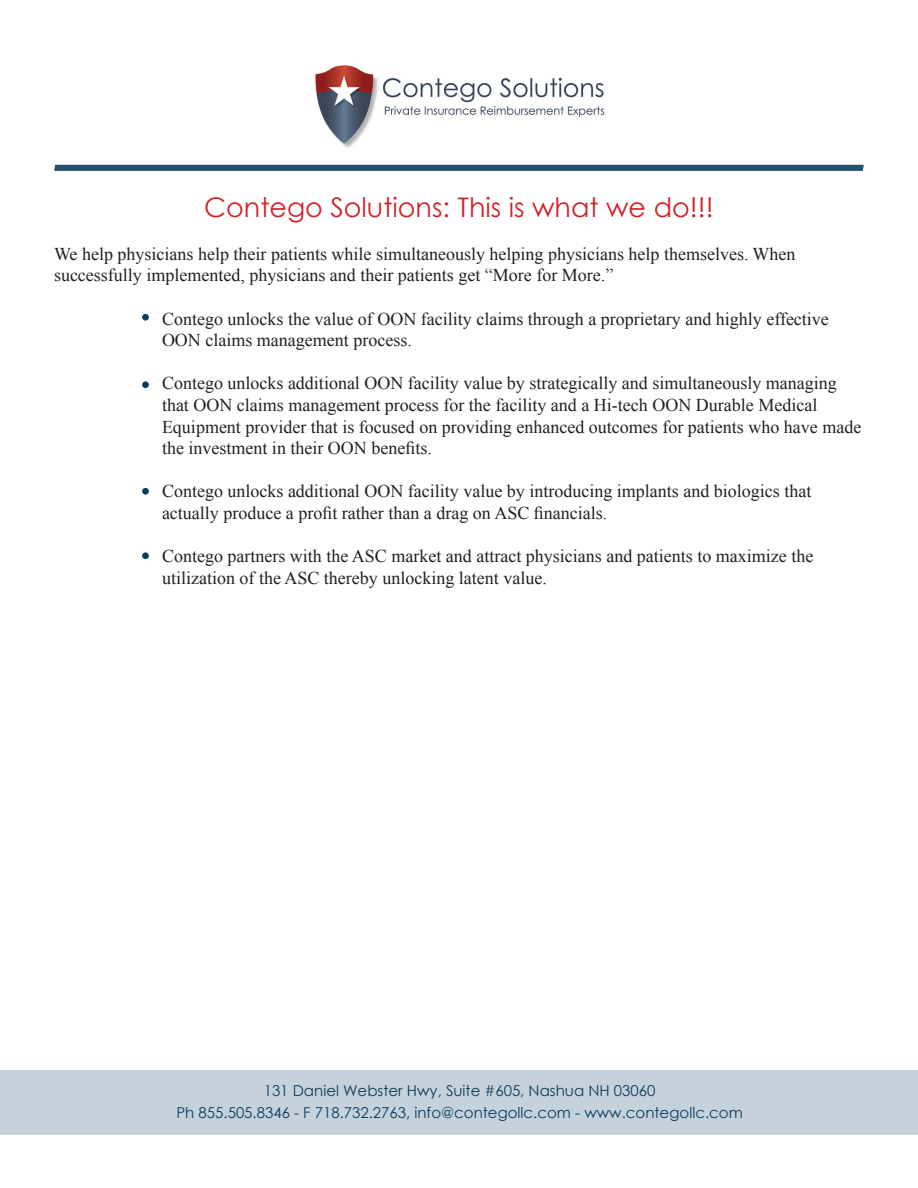
<style>
.page{position:relative;width:918px;height:1188px;background:#fff}
.page>*{position:absolute;margin:0;border:0;box-sizing:border-box;transform-origin:0 0}
.t1{font:27px "Century Gothic";color:#d1232a}
.t2{font:18px/21.6px "Times New Roman";color:#231f20}
.t3{font:15px "Century Gothic";color:#0a3d5d}
</style>
<div class="page">
<div style="left:0;top:1070px;width:918px;height:64px;background:#c5d2dc"></div>
<svg style="left:54px;top:165px;width:810px;height:6px;background:#265370"></svg>
<img style="left:315px;top:65px;width:290px;height:83px">
<div style="left:142px;top:314px;width:7px;height:7px;background:#0a3d5d;border-radius:50%"></div>
<div style="left:142px;top:381px;width:7px;height:7px;background:#0a3d5d;border-radius:50%"></div>
<div style="left:142px;top:488px;width:7px;height:7px;background:#0a3d5d;border-radius:50%"></div>
<div style="left:142px;top:552px;width:7px;height:7px;background:#0a3d5d;border-radius:50%"></div>
<p class="t1" style="left:204px;top:188px;width:511px">Contego Solutions: This is what we do!!!</p>
<p class="t2" style="left:54px;top:243px;width:743px">We help physicians help their patients while simultaneously helping physicians help themselves. When successfully implemented, physicians and their patients get “More for More.”</p>
<p class="t2" style="left:162px;top:307px;width:668px">Contego unlocks the value of OON facility claims through a proprietary and highly effective</p>
<p class="t2" style="left:162px;top:329px;width:251px">OON claims management process.</p>
<p class="t2" style="left:162px;top:372px;width:676px">Contego unlocks additional OON facility value by strategically and simultaneously managing</p>
<p class="t2" style="left:162px;top:394px;width:657px">that OON claims management process for the facility and a Hi-tech OON Durable Medical</p>
<p class="t2" style="left:162px;top:415px;width:701px">Equipment provider that is focused on providing enhanced outcomes for patients who have made</p>
<p class="t2" style="left:162px;top:437px;width:271px">the investment in their OON benefits.</p>
<p class="t2" style="left:162px;top:480px;width:651px">Contego unlocks additional OON facility value by introducing implants and biologics that</p>
<p class="t2" style="left:162px;top:502px;width:447px">actually produce a profit rather than a drag on ASC financials.</p>
<p class="t2" style="left:162px;top:545px;width:653px">Contego partners with the ASC market and attract physicians and patients to maximize the</p>
<p class="t2" style="left:162px;top:567px;width:386px">utilization of the ASC thereby unlocking latent value.</p>
<p class="t3" style="left:264px;top:1080px;width:393px">131 Daniel Webster Hwy, Suite #605, Nashua NH 03060</p>
<p class="t3" style="left:176px;top:1102px;width:568px">Ph 855.505.8346 - F 718.732.2763, info@contegollc.com - www.contegollc.com</p>
</div>
